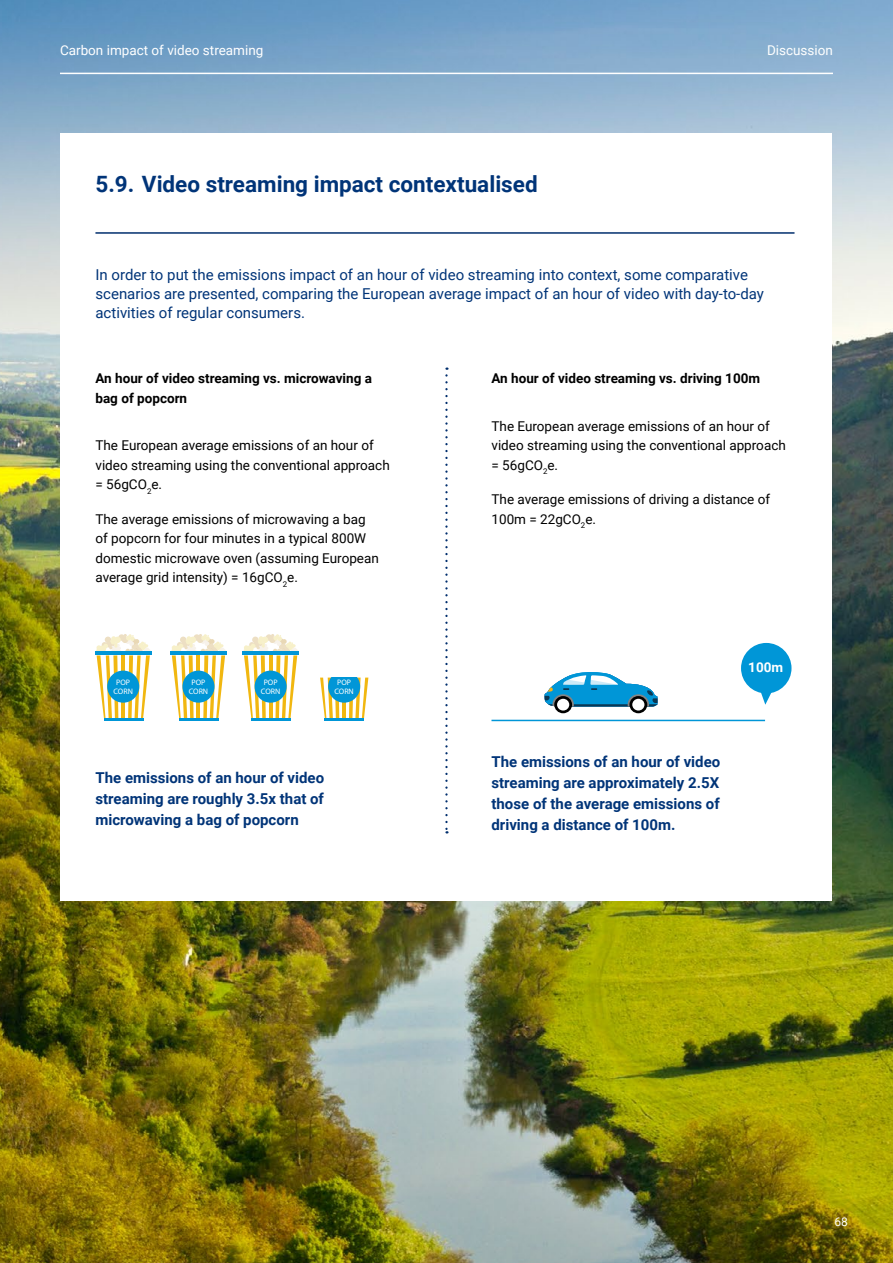
<style>
.page{position:relative;width:893px;height:1263px;background:#fff}
.page>*{position:absolute;margin:0;border:0;box-sizing:border-box;transform-origin:0 0}
.t1{font:700 22.5px "Roboto";color:#003478}
.Section_intro{font:15px/18.8px "Roboto";color:#003478}
.Text_bold{font:700 15px/21px "Roboto";color:#003478;text-align:justify}
.Black_main_body{font:13.5px/19.5px "Roboto";color:#000}
.Black_main_body-2{font:700 13.5px/19.5px "Roboto";color:#000}
.t2{font:13.5px "Roboto";color:#fff}
.Black_main_body-3{font:700 13.5px "Roboto";color:#fff}
.t3{font:12px "Roboto";color:#fff}
.t4{font:7.95px/9.4px "Myriad Pro";color:#fff;text-align:center}
</style>
<div class="page">
<img style="left:0;top:0;width:893px;height:1263px">
<hr style="left:60px;top:73px;width:773px;height:1px;background:#fff">
<div style="left:61px;top:133px;width:771px;height:767px;background:#fff"></div>
<hr style="left:95px;top:232px;width:699px;height:2px;background:#002e6d">
<svg style="left:244px;top:634px;width:54px;height:84px"></svg>
<hr style="left:251px;top:718px;width:39px;height:3px;background:#0096d7">
<hr style="left:243px;top:651px;width:56px;height:4px;background:#0096d7">
<div style="left:255px;top:671px;width:32px;height:32px;background:#0096d7;border-radius:50%"></div>
<svg style="left:171px;top:634px;width:55px;height:84px"></svg>
<hr style="left:179px;top:718px;width:39px;height:3px;background:#0096d7">
<hr style="left:171px;top:651px;width:56px;height:4px;background:#0096d7">
<div style="left:182px;top:671px;width:32px;height:32px;background:#0096d7;border-radius:50%"></div>
<svg style="left:96px;top:634px;width:55px;height:84px"></svg>
<hr style="left:104px;top:718px;width:39px;height:3px;background:#0096d7">
<hr style="left:95px;top:651px;width:57px;height:4px;background:#0096d7">
<div style="left:107px;top:671px;width:32px;height:32px;background:#0096d7;border-radius:50%"></div>
<hr style="left:325px;top:718px;width:39px;height:3px;background:#0096d7">
<svg style="left:320px;top:678px;width:49px;height:40px"></svg>
<div style="left:741px;top:643px;width:50px;height:50px;background:#0096d7;border-radius:50%"></div>
<svg style="left:758px;top:692px;width:16px;height:13px"></svg>
<svg style="left:629px;top:696px;width:18px;height:17px"></svg>
<div style="left:632px;top:699px;width:12px;height:11px;background:#fff;border-radius:50%"></div>
<svg style="left:554px;top:696px;width:18px;height:17px"></svg>
<div style="left:557px;top:699px;width:12px;height:11px;background:#fff;border-radius:50%"></div>
<svg style="left:544px;top:672px;width:113px;height:34px"></svg>
<hr style="left:491px;top:720px;width:274px;height:1px;background:#0096d7">
<svg style="left:445px;top:367px;width:3px;height:466px"></svg>
<p class="t2" style="left:60px;top:41px;width:205px">Carbon impact of video streaming</p>
<p class="t2" style="left:767px;top:41px;width:67px">Discussion</p>
<p class="t1" style="left:95px;top:169px;width:444px">5.9. Video streaming impact contextualised</p>
<p class="Section_intro" style="left:95px;top:265px;width:670px">In order to put the emissions impact of an hour of video streaming into context, some comparative scenarios are presented, comparing the European average impact of an hour of video with day-to-day activities of regular consumers.</p>
<p class="Black_main_body-2" style="left:95px;top:368px;width:278px">An hour of video streaming vs. microwaving a bag of popcorn</p>
<p class="Black_main_body-2" style="left:491px;top:368px;width:270px">An hour of video streaming vs. driving 100m</p>
<p class="Black_main_body" style="left:95px;top:435px;width:296px">The European average emissions of an hour of video streaming using the conventional approach = 56gCO<sub>2</sub>e.</p>
<p class="Black_main_body" style="left:95px;top:509px;width:285px">The average emissions of microwaving a bag of popcorn for four minutes in a typical 800W domestic microwave oven (assuming European average grid intensity) = 16gCO<sub>2</sub>e.</p>
<p class="Black_main_body" style="left:491px;top:416px;width:296px">The European average emissions of an hour of video streaming using the conventional approach = 56gCO<sub>2</sub>e.</p>
<p class="Black_main_body" style="left:491px;top:489px;width:280px">The average emissions of driving a distance of<br>100m = 22gCO<sub>2</sub>e.</p>
<p class="t4" style="left:114px;top:677px;width:21px">POP<br>CORN</p>
<p class="t4" style="left:334px;top:677px;width:21px">POP<br>CORN</p>
<p class="t4" style="left:189px;top:677px;width:21px">POP<br>CORN</p>
<p class="t4" style="left:261px;top:677px;width:21px">POP<br>CORN</p>
<p class="Text_bold" style="left:95px;top:766px;width:230px">The emissions of an hour of video streaming are roughly 3.5x that of microwaving a bag of popcorn</p>
<p class="Black_main_body-3" style="left:748px;top:658px;width:36px">100m</p>
<p class="Text_bold" style="left:491px;top:750px;width:230px">The emissions of an hour of video streaming are approximately 2.5X those of the average emissions of driving a distance of 100m.</p>
<p class="t3" style="left:834px;top:1213px;width:15px">68</p>
</div>
